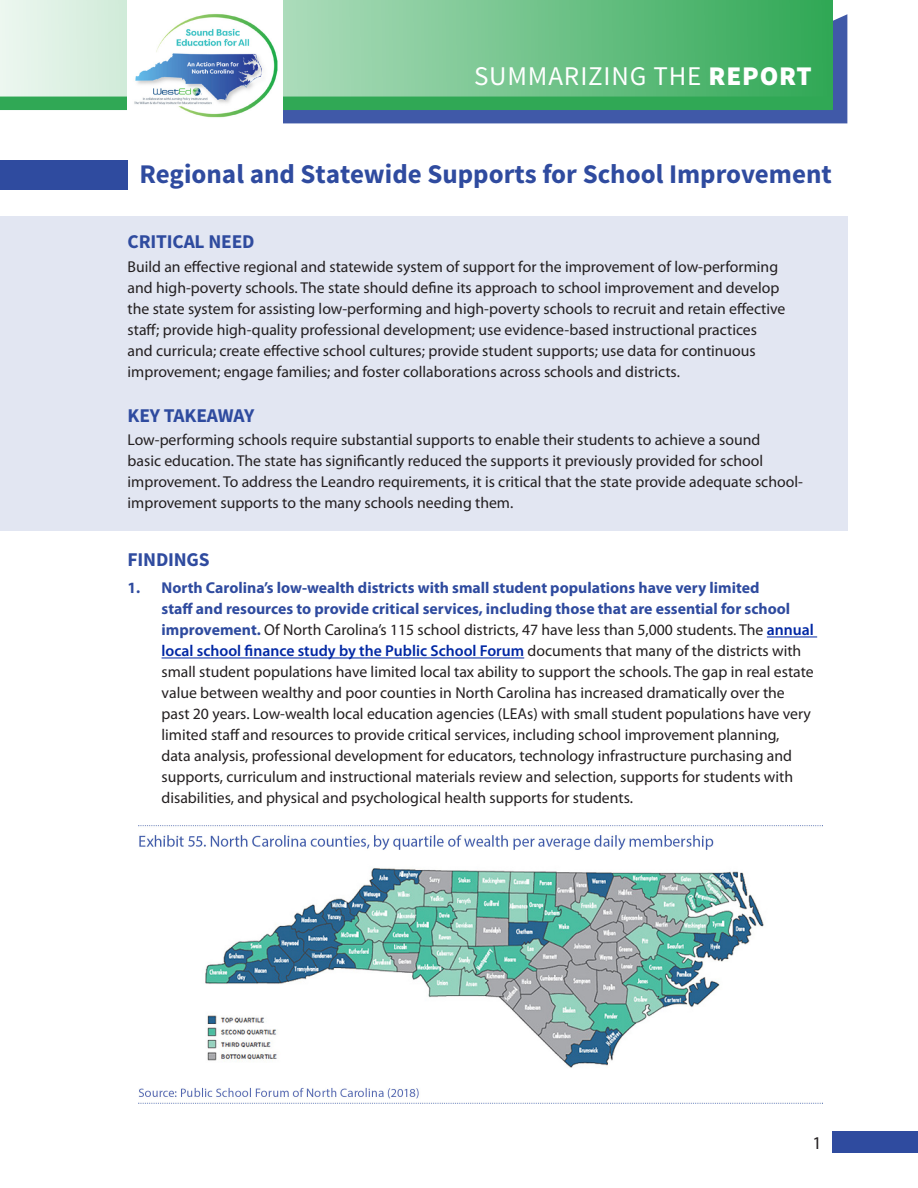
<style>
.page{position:relative;width:918px;height:1188px;background:#fff}
.page>*{position:absolute;margin:0;border:0;box-sizing:border-box;transform-origin:0 0}
.MAIN_HED{font:700 27px "Source Sans Pro";color:#2f4b9f}
.t1{font:27px "Source Sans Pro";letter-spacing:.03em;color:#fff}
.SUBHEDS{font:700 19.5px "Source Sans Pro";letter-spacing:-.01em;color:#2f4b9f}
.TEXT{font:18px "Myriad Pro";color:#231f20}
.BULLETS{font:15.75px/21px "Myriad Pro";color:#231f20}
.TEXT-2{font:15.75px/21px "Myriad Pro";color:#231f20}
.s1{font-weight:900}
.s2{font-weight:700;color:#2f4b9f}
.s3{font-weight:600;color:#0027a4}
</style>
<div class="page">
<div style="left:0;top:216px;width:847px;height:314px;background:#e2e6f2"></div>
<hr style="left:767px;top:637px;width:50px;height:1px;background:#0027a4">
<hr style="left:162px;top:658px;width:362px;height:1px;background:#0027a4">
<div style="left:0;top:160px;width:128px;height:30px;background:#2f4b9f"></div>
<div style="left:833px;top:1131px;width:85px;height:21px;background:#2f4b9f"></div>
<img style="left:138px;top:825px;width:684px;height:279px">
<div style="left:283px;top:14px;width:564px;height:109px;background:#4059a8"></div>
<svg style="left:0;top:0;width:833px;height:97px;background:#82ca99"></svg>
<div style="left:0;top:97px;width:833px;height:13px;background:#30a855"></div>
<div style="left:128px;top:0;width:155px;height:150px;background:#fff"></div>
<img style="left:134px;top:14px;width:144px;height:104px">
<h1 class="t1" style="left:474px;top:59px;width:339px">SUMMARIZING THE <span class="s1">REPORT</span></h1>
<p class="MAIN_HED" style="left:140px;top:157px;width:694px">Regional and Statewide Supports for School Improvement</p>
<p class="SUBHEDS" style="left:128px;top:229px;width:129px">CRITICAL NEED</p>
<p class="TEXT-2" style="left:128px;top:256px;width:659px">Build an effective regional and statewide system of support for the improvement of low-performing and high-poverty schools. The state should define its approach to school improvement and develop the state system for assisting low-performing and high-poverty schools to recruit and retain effective staff; provide high-quality professional development; use evidence-based instructional practices and curricula; create effective school cultures; provide student supports; use data for continuous improvement; engage families; and foster collaborations across schools and districts.</p>
<p class="SUBHEDS" style="left:128px;top:403px;width:128px">KEY TAKEAWAY</p>
<p class="TEXT-2" style="left:128px;top:429px;width:677px">Low-performing schools require substantial supports to enable their students to achieve a sound<br>basic education. The state has significantly reduced the supports it previously provided for school improvement. To address the Leandro requirements, it is critical that the state provide adequate school&shy;improvement supports to the many schools needing them.</p>
<p class="SUBHEDS" style="left:128px;top:547px;width:84px">FINDINGS</p>
<p class="BULLETS" style="left:162px;top:577px;width:654px;text-indent:-34px"><span class="s2">1. North Carolina’s low-wealth districts with small student populations have very limited<br>staff and resources to provide critical services, including those that are essential for school improvement.</span> Of North Carolina’s 115 school districts, 47 have less than 5,000 students. The <span class="s3">annual local school finance study by the Public School Forum</span> documents that many of the districts with small student populations have limited local tax ability to support the schools. The gap in real estate value between wealthy and poor counties in North Carolina has increased dramatically over the past 20 years. Low-wealth local education agencies (LEAs) with small student populations have very limited staff and resources to provide critical services, including school improvement planning,<br>data analysis, professional development for educators, technology infrastructure purchasing and supports, curriculum and instructional materials review and selection, supports for students with disabilities, and physical and psychological health supports for students.</p>
<p class="TEXT" style="left:812px;top:1132px;width:11px">1</p>
</div>
